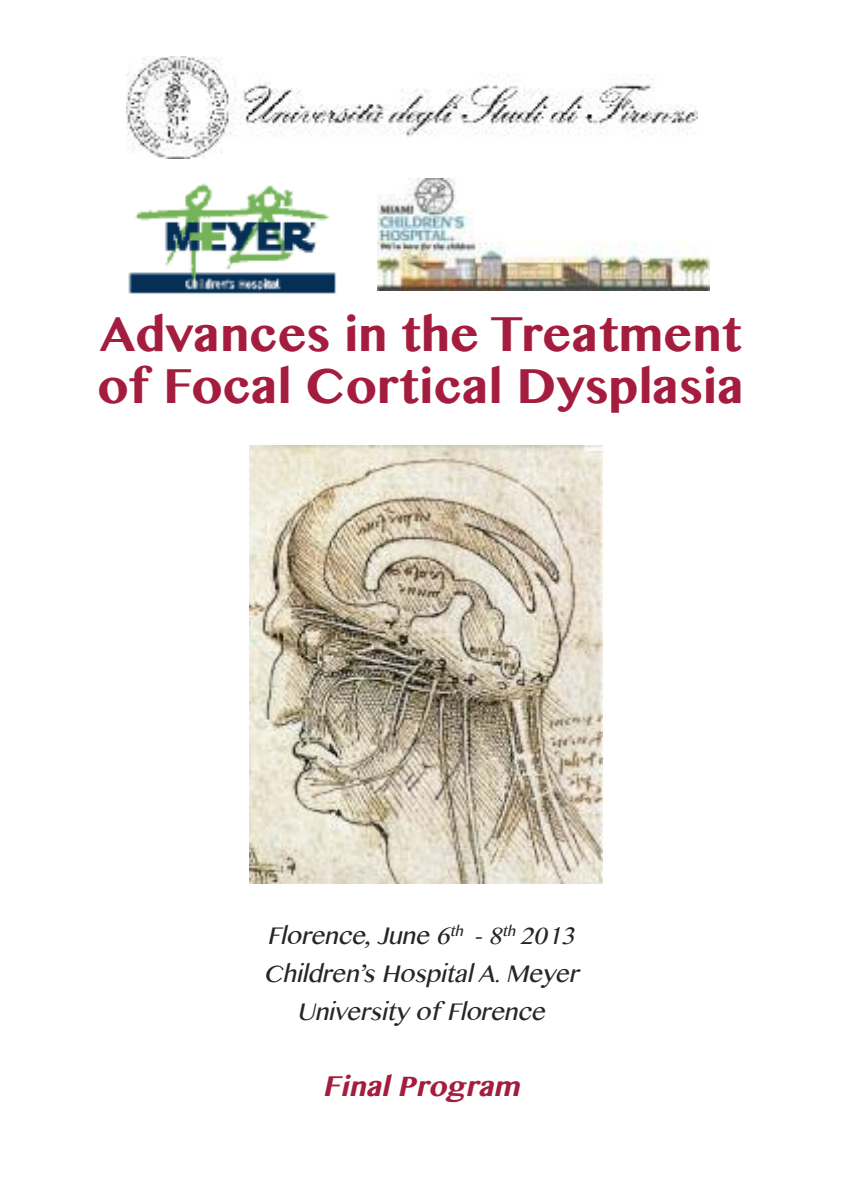
<style>
.page{position:relative;width:842px;height:1191px;background:#fff}
.page>*{position:absolute;margin:0;border:0;box-sizing:border-box;transform-origin:0 0}
.t1{font:700 48px/52px "Bangla MN";color:#a41d3f}
.t2{font:italic 700 28px "Bangla MN";color:#a41d3f}
.t3{font:italic 24px/38px "Bangla MN";color:#272627;text-align:center}
</style>
<div class="page">
<img style="left:250px;top:446px;width:352px;height:437px">
<img style="left:128px;top:183px;width:208px;height:111px">
<img style="left:126px;top:57px;width:571px;height:102px">
<img style="left:377px;top:178px;width:333px;height:112px">
<h1 class="t1" style="left:98px;top:308px;width:648px">Advances in the Treatment of Focal Cortical Dysplasia</h1>
<p class="t3" style="left:264px;top:916px;width:322px">Florence, June 6<sup>th</sup> - 8<sup>th</sup> 2013<br>Children’s Hospital A. Meyer<br>University of Florence</p>
<p class="t2" style="left:322px;top:1069px;width:205px">Final Program</p>
</div>
